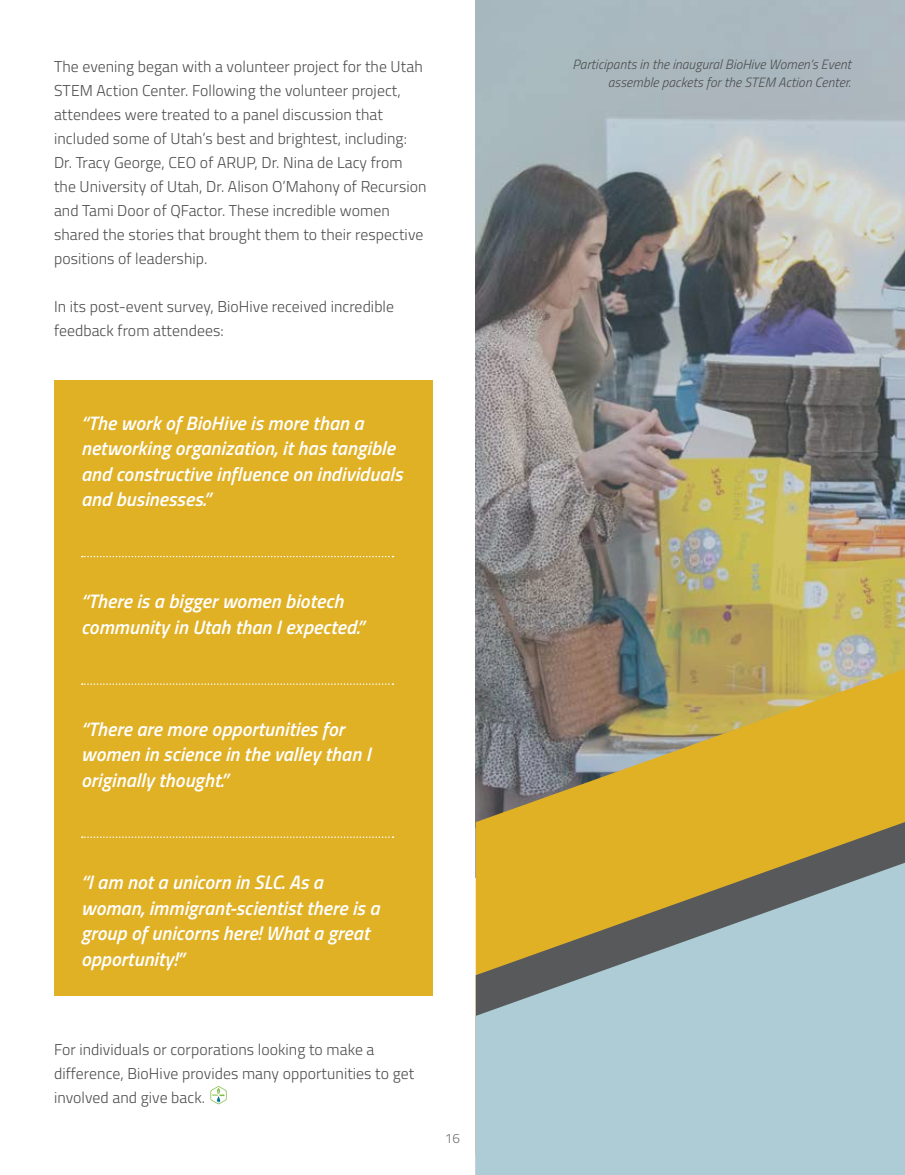
<style>
.page{position:relative;width:905px;height:1175px;background:#fff}
.page>*{position:absolute;margin:0;border:0;box-sizing:border-box;transform-origin:0 0}
.t1{font:italic 600 19.5px/25.5px "Titillium Web";letter-spacing:.005em;color:#fff}
.t2{font:300 15.75px/24px "Titillium Web";letter-spacing:.005em;color:#4d4d4f}
.t3{font:italic 300 13.5px/18px "Titillium Web";letter-spacing:.005em;color:#4d4d4f;text-align:right}
.t4{font:300 13.5px "Titillium Web";color:#6d6e71}
</style>
<div class="page">
<img style="left:475px;top:0;width:429px;height:669px">
<div style="left:54px;top:380px;width:378px;height:616px;background:#e0b025"></div>
<svg style="left:82px;top:556px;width:311px;height:1px"></svg>
<svg style="left:82px;top:683px;width:311px;height:2px"></svg>
<svg style="left:82px;top:836px;width:311px;height:2px"></svg>
<svg style="left:475px;top:669px;width:429px;height:153px;background:#b79b4b"></svg>
<svg style="left:475px;top:822px;width:429px;height:40px;background:#cea42c"></svg>
<svg style="left:475px;top:862px;width:429px;height:312px;background:#acbcb0"></svg>
<svg style="left:210px;top:1086px;width:17px;height:18px"></svg>
<p class="t2" style="left:54px;top:54px;width:374px">The evening began with a volunteer project for the Utah STEM Action Center. Following the volunteer project, attendees were treated to a panel discussion that included some of Utah’s best and brightest, including:<br>Dr. Tracy George, CEO of ARUP, Dr. Nina de Lacy from the University of Utah, Dr. Alison O’Mahony of Recursion and Tami Door of QFactor. These incredible women shared the stories that brought them to their respective positions of leadership.</p>
<p class="t2" style="left:54px;top:294px;width:341px">In its post-event survey, BioHive received incredible feedback from attendees:</p>
<p class="t1" style="left:81px;top:409px;width:323px">“The work of BioHive is more than a networking organization, it has tangible and constructive influence on individuals and businesses.”</p>
<p class="t1" style="left:81px;top:587px;width:284px">“There is a bigger women biotech community in Utah than I expected.”</p>
<p class="t1" style="left:81px;top:715px;width:291px">“There are more opportunities for women in science in the valley than I originally thought.”</p>
<p class="t1" style="left:81px;top:868px;width:300px">“I am not a unicorn in SLC. As a woman, immigrant-scientist there is a group of unicorns here! What a great opportunity!”</p>
<p class="t2" style="left:54px;top:1036px;width:362px">For individuals or corporations looking to make a difference, BioHive provides many opportunities to get involved and give back.</p>
<p class="t4" style="left:445px;top:1128px;width:17px">16</p>
<p class="t3" style="left:572px;top:55px;width:280px">Participants in the inaugural BioHive Women’s Event assemble packets for the STEM Action Center.</p>
</div>
